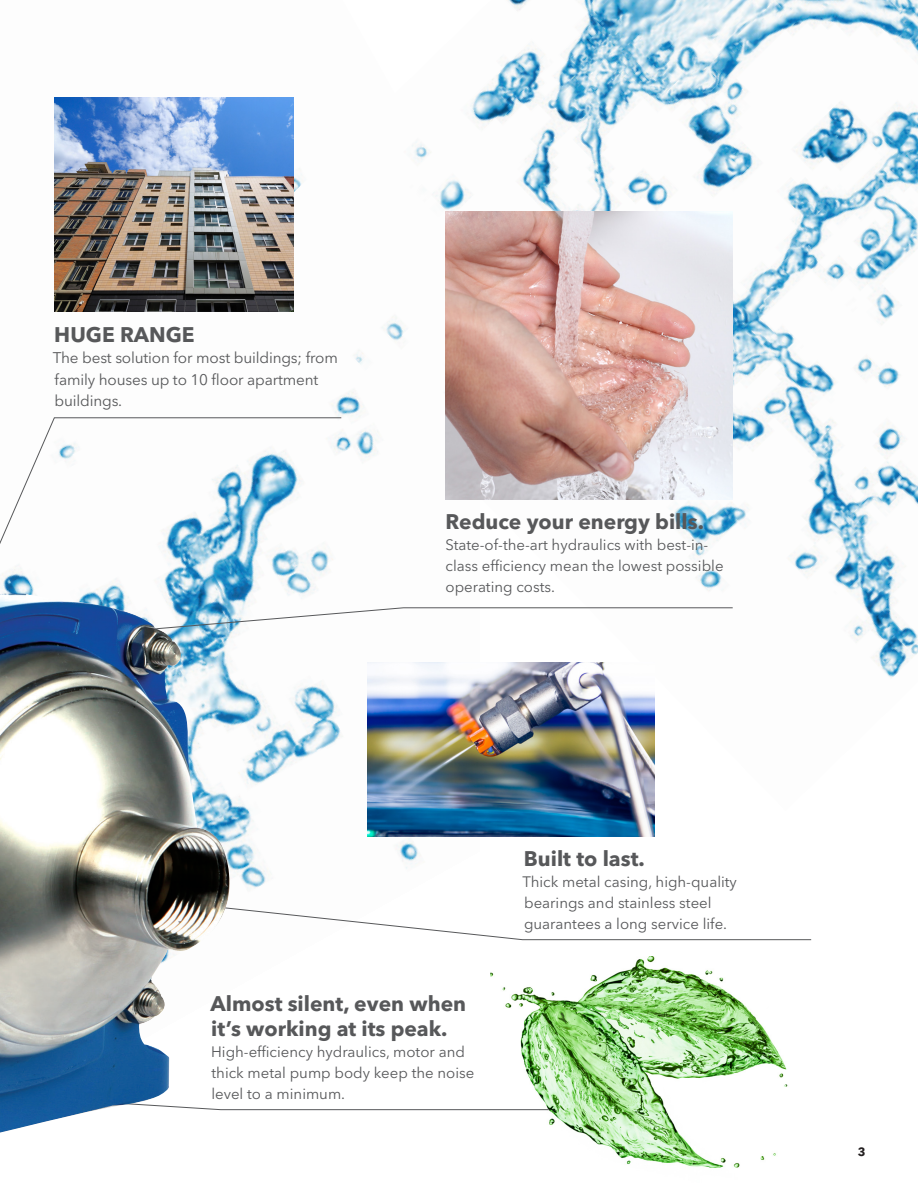
<style>
.page{position:relative;width:918px;height:1188px;background:#fff}
.page>*{position:absolute;margin:0;border:0;box-sizing:border-box;transform-origin:0 0}
.Body{font:700 21px/25.2px "Avenir Next LT Pro";color:#57585a}
.Body-2{font:15.3px "Avenir Next LT Pro";letter-spacing:-.01em;color:#57585a}
.Body-3{font:15px/21px "Avenir Next LT Pro";color:#57585a}
.t1{font:700 12px "Avenir Next LT Pro";color:#231f20}
</style>
<div class="page">
<img style="left:491px;top:956px;width:297px;height:212px">
<img style="left:54px;top:311px;width:426px;height:800px">
<img style="left:237px;top:0;width:681px;height:811px">
<svg style="left:0;top:417px;width:342px;height:190px"></svg>
<svg style="left:230px;top:607px;width:503px;height:25px"></svg>
<svg style="left:230px;top:905px;width:582px;height:35px"></svg>
<svg style="left:230px;top:1099px;width:319px;height:11px"></svg>
<img style="left:445px;top:212px;width:288px;height:287px">
<img style="left:367px;top:662px;width:288px;height:174px">
<img style="left:54px;top:97px;width:239px;height:214px">
<img style="left:0;top:594px;width:230px;height:539px">
<p class="Body" style="left:54px;top:322px;width:142px">HUGE RANGE</p>
<p class="Body-2" style="left:53px;top:349px;width:287px">The best solution for most buildings; from</p>
<p class="Body-2" style="left:55px;top:370px;width:265px">family houses up to 10 floor apartment</p>
<p class="Body-2" style="left:54px;top:392px;width:69px">buildings.</p>
<p class="Body" style="left:446px;top:509px;width:260px">Reduce your energy bills.</p>
<p class="Body-3" style="left:446px;top:534px;width:280px">State-of-the-art hydraulics with best-in&shy;class efficiency mean the lowest possible operating costs.</p>
<p class="Body" style="left:524px;top:846px;width:122px">Built to last.</p>
<p class="Body-3" style="left:522px;top:872px;width:216px">Thick metal casing, high-quality</p>
<p class="Body-3" style="left:524px;top:893px;width:189px">bearings and stainless steel</p>
<p class="Body-3" style="left:524px;top:914px;width:205px">guarantees a long service life.</p>
<p class="Body" style="left:211px;top:991px;width:257px">Almost silent, even when it’s working at its peak.</p>
<p class="Body-3" style="left:211px;top:1041px;width:265px">High-efficiency hydraulics, motor and thick metal pump body keep the noise level to a minimum.</p>
<p class="t1" style="left:858px;top:1145px;width:9px">3</p>
</div>
